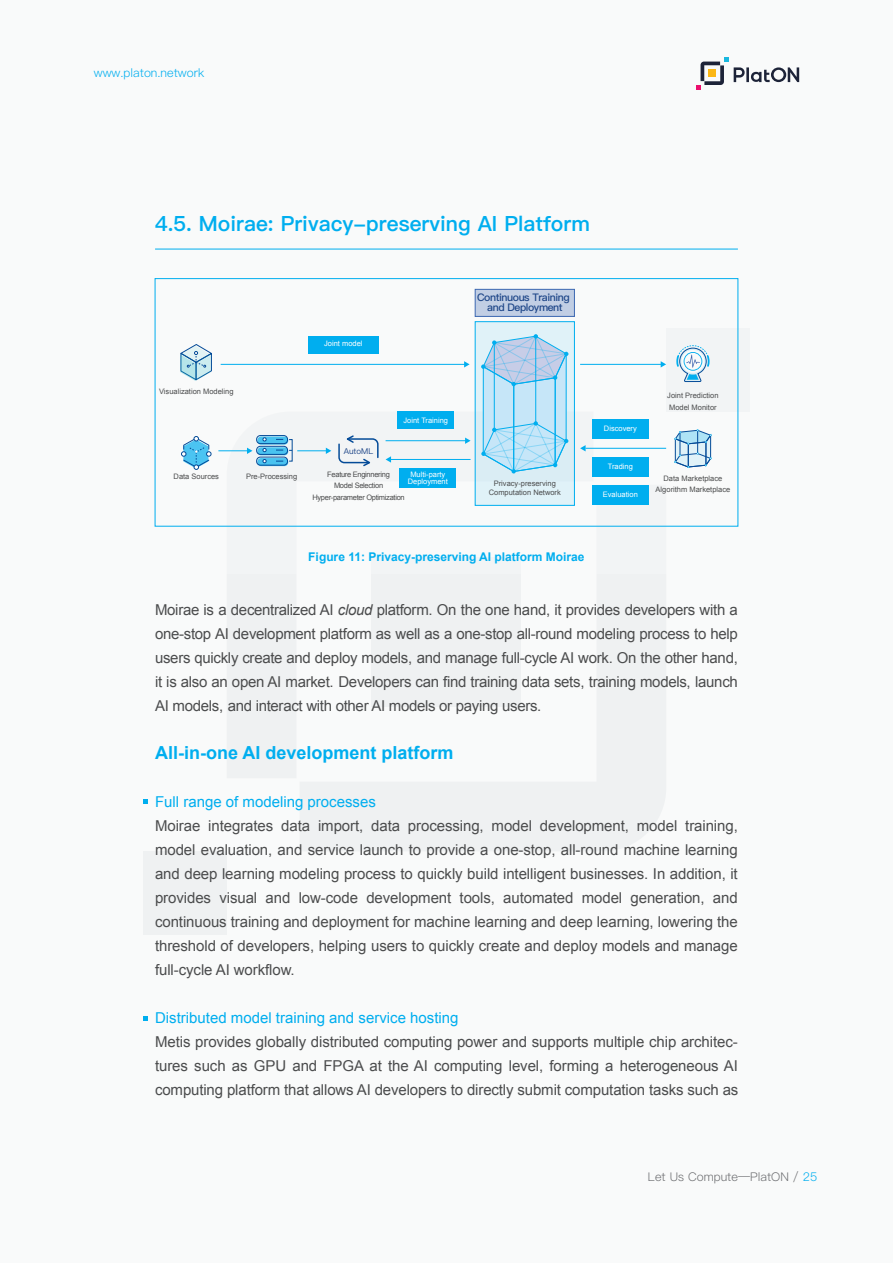
<style>
.page{position:relative;width:893px;height:1263px;background:#f9fafa}
.page>*{position:absolute;margin:0;border:0;box-sizing:border-box;transform-origin:0 0}
.t1{font:600 21px "Ping Fang SC";color:#00aeef}
.t2{font:700 18px "Arial";color:#00aeef}
.t3{font:15px/24px "Arial";letter-spacing:-.01em;color:#4b4c4d;text-align:justify}
.t4{font:15px "Arial";color:#00aeef}
.t5{font:700 12px "Arial";color:#00aeef}
.t6{font:300 12px "Ping Fang SC";color:#6c6d70}
.t7{font:300 12px "Ping Fang SC";color:#00aeef}
.t8{font:500 10.5px/9.8px "Ping Fang SC";letter-spacing:-.04em;color:#1e4688;text-align:center}
.t9{font:8.1px "Ping Fang SC";color:#1e4688}
.t10{font:7.5px/11.6px "Arial";color:#4b4c4d;text-align:center}
.t11{font:7.5px/7.5px "Arial";color:#fff;text-align:center}
.t12{font:7.5px/11.9px "Arial";letter-spacing:-.04em;color:#4b4c4d;text-align:center}
.s1{font-style:italic}
.s2{color:#00aeef}
</style>
<div class="page">
<svg style="left:734px;top:67px;width:65px;height:15px"></svg>
<svg style="left:696px;top:57px;width:32px;height:32px"></svg>
<div style="left:144px;top:851px;width:83px;height:83px;background:#eff1f2"></div>
<svg style="left:144px;top:799px;width:4px;height:4px"></svg>
<svg style="left:144px;top:1016px;width:4px;height:4px"></svg>
<hr style="left:155px;top:249px;width:583px;height:1px;background:#00aeef">
<div style="left:155px;top:278px;width:583px;height:249px;border:1px solid #00aeef"></div>
<div style="left:475px;top:289px;width:99px;height:27px;background:#c1cee4"></div>
<div style="left:475px;top:289px;width:100px;height:28px;border:1px solid #3e69b2"></div>
<hr style="left:221px;top:364px;width:245px;height:1px;background:#00aeef">
<svg style="left:464px;top:361px;width:6px;height:6px"></svg>
<hr style="left:580px;top:364px;width:83px;height:1px;background:#00aeef">
<svg style="left:661px;top:361px;width:5px;height:6px"></svg>
<hr style="left:218px;top:450px;width:32px;height:1px;background:#00aeef">
<svg style="left:247px;top:448px;width:5px;height:6px"></svg>
<hr style="left:297px;top:450px;width:32px;height:1px;background:#00aeef">
<svg style="left:326px;top:448px;width:5px;height:6px"></svg>
<hr style="left:386px;top:440px;width:80px;height:1px;background:#00aeef">
<svg style="left:386px;top:456px;width:5px;height:7px"></svg>
<div style="left:308px;top:336px;width:71px;height:17px;background:#00aeef"></div>
<div style="left:397px;top:412px;width:57px;height:17px;background:#00aeef"></div>
<svg style="left:580px;top:445px;width:6px;height:6px"></svg>
<hr style="left:586px;top:448px;width:80px;height:1px;background:#00aeef">
<div style="left:592px;top:419px;width:57px;height:20px;background:#00aeef"></div>
<div style="left:592px;top:457px;width:57px;height:20px;background:#00aeef"></div>
<div style="left:592px;top:486px;width:57px;height:19px;background:#00aeef"></div>
<div style="left:399px;top:469px;width:57px;height:19px;background:#00aeef"></div>
<svg style="left:674px;top:429px;width:38px;height:39px"></svg>
<div style="left:475px;top:322px;width:99px;height:183px;background:#e0f2f8"></div>
<svg style="left:465px;top:438px;width:6px;height:6px"></svg>
<hr style="left:390px;top:459px;width:81px;height:1px;background:#00aeef">
<div style="left:475px;top:321px;width:100px;height:184px;border:1px solid #00aeef"></div>
<svg style="left:257px;top:436px;width:31px;height:9px"></svg>
<svg style="left:257px;top:447px;width:31px;height:8px"></svg>
<svg style="left:257px;top:458px;width:31px;height:8px"></svg>
<div style="left:256px;top:435px;width:32px;height:9px;border:1px solid #044b98;border-radius:4px"></div>
<div style="left:256px;top:446px;width:32px;height:9px;border:1px solid #044b98;border-radius:4px"></div>
<div style="left:256px;top:457px;width:32px;height:8px;border:1px solid #044b98;border-radius:4px"></div>
<svg style="left:263px;top:448px;width:3px;height:4px"></svg>
<svg style="left:263px;top:459px;width:3px;height:4px"></svg>
<svg style="left:338px;top:435px;width:41px;height:32px"></svg>
<svg style="left:181px;top:436px;width:30px;height:34px"></svg>
<svg style="left:180px;top:344px;width:32px;height:37px"></svg>
<svg style="left:676px;top:345px;width:34px;height:37px"></svg>
<svg style="left:481px;top:334px;width:87px;height:139px;background:#b3dcf3"></svg>
<p class="t7" style="left:94px;top:65px;width:112px">www.platon.network</p>
<h1 class="t1" style="left:155px;top:210px;width:436px">4.5. Moirae: Privacy-preserving AI Platform</h1>
<p class="t10" style="left:159px;top:385px;width:76px">Visualization Modeling</p>
<p class="t11" style="left:324px;top:340px;width:40px">Joint model</p>
<p class="t9" style="left:344px;top:446px;width:31px">AutoML</p>
<p class="t11" style="left:404px;top:417px;width:46px">Joint Training</p>
<p class="t10" style="left:174px;top:471px;width:47px">Data Sources</p>
<p class="t10" style="left:246px;top:471px;width:53px">Pre-Processing</p>
<p class="t12" style="left:312px;top:468px;width:94px">Feature Enginnering<br>Model Selection<br>Hyper-parameter Optimization</p>
<p class="t11" style="left:408px;top:470px;width:42px">Multi-party<br>Deployment</p>
<p class="t8" style="left:477px;top:293px;width:94px">Continuous Training and Deployment</p>
<p class="t10" style="left:489px;top:479px;width:74px;line-height:9px">Privacy-preserving<br>Computation Network</p>
<p class="t11" style="left:604px;top:425px;width:34px">Discovery</p>
<p class="t11" style="left:608px;top:463px;width:27px">Trading</p>
<p class="t11" style="left:603px;top:491px;width:37px">Evaluation</p>
<p class="t10" style="left:667px;top:390px;width:53px">Joint Prediction</p>
<p class="t10" style="left:669px;top:402px;width:49px">Model Monitor</p>
<p class="t10" style="left:656px;top:472px;width:76px">Data Marketplace<br>Algorithm Marketplace</p>
<p class="t5" style="left:308px;top:549px;width:278px">Figure 11: Privacy-preserving AI platform Moirae</p>
<p class="t3" style="left:155px;top:597px;width:584px">Moirae is a decentralized AI <span class="s1">cloud</span> platform. On the one hand, it provides developers with a one-stop AI development platform as well as a one-stop all-round modeling process to help users quickly create and deploy models, and manage full-cycle AI work. On the other hand, it is also an open AI market. Developers can find training data sets, training models, launch AI models, and interact with other AI models or paying users.</p>
<p class="t2" style="left:155px;top:740px;width:300px">All-in-one AI development platform</p>
<p class="t4" style="left:155px;top:791px;width:222px">Full range of modeling processes</p>
<p class="t3" style="left:155px;top:813px;width:584px">Moirae integrates data import, data processing, model development, model training, model evaluation, and service launch to provide a one-stop, all-round machine learning and deep learning modeling process to quickly build intelligent businesses. In addition, it provides visual and low-code development tools, automated model generation, and continuous training and deployment for machine learning and deep learning, lowering the threshold of developers, helping users to quickly create and deploy models and manage full-cycle AI workflow.</p>
<p class="t4" style="left:155px;top:1007px;width:305px">Distributed model training and service hosting</p>
<p class="t3" style="left:155px;top:1029px;width:585px">Metis provides globally distributed computing power and supports multiple chip architec&shy;tures such as GPU and FPGA at the AI computing level, forming a heterogeneous AI computing platform that allows AI developers to directly submit computation tasks such as</p>
<p class="t6" style="left:648px;top:1170px;width:171px">Let Us Compute—PlatON / <span class="s2">25</span></p>
</div>
